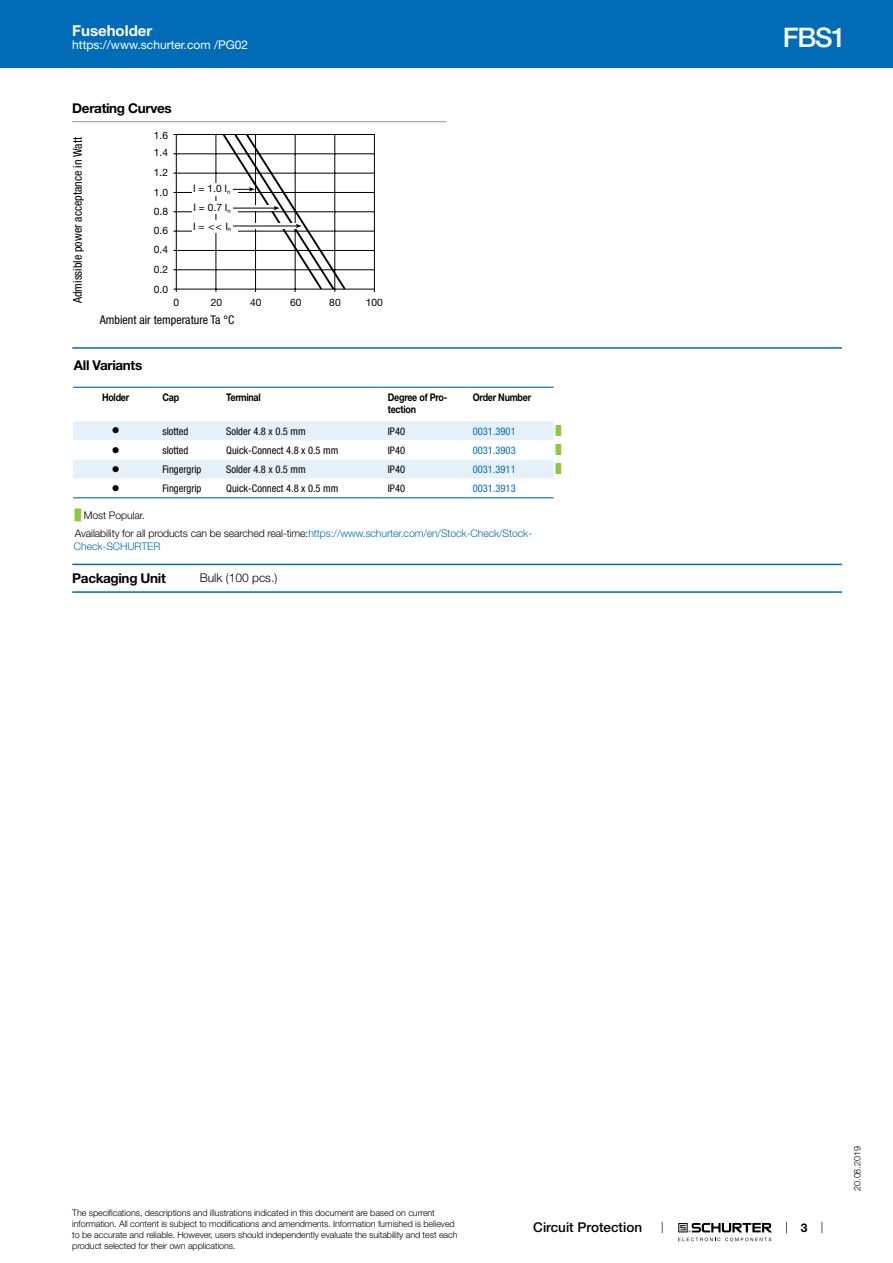
<style>
.page{position:relative;width:893px;height:1263px;background:#fff}
.page>*{position:absolute;margin:0;border:0;box-sizing:border-box;transform-origin:0 0}
.t1{font:500 27px "Helvetica Neue LT";color:#fff}
.t2{font:700 15px "Helvetica Neue LT";color:#fff}
.t3{font:700 13.5px "Helvetica Neue LT";letter-spacing:-.025em;color:#000}
.t4{font:500 13.5px "Helvetica Neue LT";color:#000}
.t5{font:condensed 12px "Helvetica Neue LT";color:#000}
.t6{font:12px "Helvetica Neue LT";color:#fff}
.t7{font:300 12px "Helvetica Neue LT";color:#000}
.t8{font:700 12px "Helvetica Neue LT";color:#000}
.t9{font:condensed 10.5px "Helvetica Neue LT";color:#000}
.t10{font:300 10.5px/18.5px "Helvetica Neue LT";letter-spacing:-.01em;color:#000}
.t11{font:700 10.5px/12.6px "Helvetica Neue LT";letter-spacing:-.025em;color:#000;scale:.85 1}
.t12{font:condensed 10.5px "Helvetica Neue LT";color:#006bb6}
.t13{font:300 10.5px "Helvetica Neue LT";letter-spacing:-.01em;color:#006bb6}
.t14{font:10.5px "Wingdings";color:#000}
.t15{font:10.2px/19.6px "Helvetica Neue LT";color:#000}
.t16{font:300 9px/10.8px "Helvetica Neue LT";letter-spacing:-.01em;color:#000}
.t17{font:9px "Arial Unicode MS";color:#8dc63f}
.s1{font-family:"Arial Unicode MS";font-weight:400;color:#8dc63f}
.s2{color:#006bb6}
</style>
<div class="page">
<svg style="left:678px;top:1223px;width:94px;height:18px"></svg>
<div style="left:0;top:0;width:893px;height:68px;background:#006bb6"></div>
<hr style="left:72px;top:121px;width:374px;height:1px;background:#939598">
<hr style="left:173px;top:134px;width:201px;height:1px;background:#000">
<hr style="left:173px;top:154px;width:201px;height:1px;background:#000">
<hr style="left:173px;top:173px;width:201px;height:1px;background:#000">
<hr style="left:173px;top:192px;width:201px;height:1px;background:#000">
<hr style="left:173px;top:212px;width:201px;height:1px;background:#000">
<hr style="left:173px;top:231px;width:201px;height:1px;background:#000">
<hr style="left:173px;top:250px;width:201px;height:1px;background:#000">
<hr style="left:173px;top:269px;width:201px;height:1px;background:#000">
<hr style="left:173px;top:289px;width:201px;height:1px;background:#000">
<hr style="left:176px;top:134px;width:1px;height:158px;background:#000">
<hr style="left:216px;top:134px;width:1px;height:158px;background:#000">
<hr style="left:374px;top:134px;width:1px;height:158px;background:#000">
<div style="left:192px;top:220px;width:46px;height:13px;background:#fff"></div>
<div style="left:192px;top:201px;width:46px;height:13px;background:#fff"></div>
<div style="left:192px;top:183px;width:46px;height:13px;background:#fff"></div>
<svg style="left:221px;top:135px;width:126px;height:157px"></svg>
<hr style="left:72px;top:347px;width:770px;height:2px;background:#006bb6">
<div style="left:73px;top:421px;width:481px;height:19px;background:#e6f0f8"></div>
<svg style="left:73px;top:460px;width:481px;height:39px"></svg>
<hr style="left:73px;top:387px;width:85px;height:1px;background:#006bb6">
<hr style="left:158px;top:387px;width:64px;height:1px;background:#006bb6">
<hr style="left:222px;top:387px;width:162px;height:1px;background:#006bb6">
<hr style="left:384px;top:387px;width:85px;height:1px;background:#006bb6">
<hr style="left:469px;top:387px;width:85px;height:1px;background:#006bb6">
<hr style="left:73px;top:497px;width:85px;height:1px;background:#006bb6">
<hr style="left:158px;top:497px;width:64px;height:1px;background:#006bb6">
<hr style="left:222px;top:497px;width:162px;height:1px;background:#006bb6">
<hr style="left:384px;top:497px;width:85px;height:1px;background:#006bb6">
<hr style="left:469px;top:497px;width:85px;height:1px;background:#006bb6">
<hr style="left:72px;top:564px;width:770px;height:1px;background:#006bb6">
<hr style="left:72px;top:591px;width:770px;height:2px;background:#006bb6">
<h2 class="t2" style="left:72px;top:21px;width:81px">Fuseholder</h2>
<h3 class="t6" style="left:72px;top:38px;width:178px">https://www.schurter.com /PG02</h3>
<h3 class="t3" style="left:72px;top:99px;width:101px">Derating Curves</h3>
<h3 class="t5" style="left:71px;top:303px;width:167px;rotate:-90deg">Admissible power acceptance in Watt</h3>
<p class="t15" style="left:154px;top:125px;width:16px">1.6</p>
<p class="t15" style="left:154px;top:143px;width:16px">1.4</p>
<p class="t15" style="left:154px;top:162px;width:16px">1.2<br>1.0</p>
<p class="t15" style="left:193px;top:178px;width:39px">I = 1.0 I<sub>n</sub></p>
<p class="t15" style="left:193px;top:197px;width:39px">I = 0.7 I<sub>n</sub></p>
<p class="t15" style="left:154px;top:202px;width:16px">0.8</p>
<p class="t15" style="left:193px;top:216px;width:40px">I = &lt;&lt; I<sub>n</sub></p>
<p class="t15" style="left:154px;top:221px;width:16px;line-height:18.8px">0.6<br>0.4</p>
<p class="t15" style="left:154px;top:260px;width:16px">0.2<br>0.0</p>
<p class="t15" style="left:173px;top:292px;width:7px">0</p>
<p class="t15" style="left:211px;top:292px;width:13px">20</p>
<p class="t15" style="left:250px;top:292px;width:13px">40</p>
<p class="t15" style="left:290px;top:292px;width:13px">60</p>
<p class="t15" style="left:329px;top:292px;width:13px">80</p>
<p class="t15" style="left:366px;top:292px;width:19px">100</p>
<h3 class="t5" style="left:100px;top:313px;width:136px">Ambient air temperature Ta °C</h3>
<h3 class="t3" style="left:74px;top:357px;width:70px">All Variants</h3>
<p class="t11" style="left:102px;top:390px;width:34px">Holder</p>
<p class="t11" style="left:162px;top:390px;width:21px">Cap</p>
<p class="t11" style="left:226px;top:390px;width:42px">Terminal</p>
<p class="t11" style="left:388px;top:390px;width:72px">Degree of Pro&shy;tection</p>
<p class="t11" style="left:473px;top:390px;width:70px">Order Number</p>
<p class="t14" style="left:112px;top:425px;width:9px">●</p>
<p class="t9" style="left:162px;top:425px;width:28px">slotted</p>
<p class="t9" style="left:226px;top:425px;width:81px">Solder 4.8 x 0.5 mm</p>
<p class="t9" style="left:388px;top:425px;width:19px">IP40</p>
<p class="t12" style="left:473px;top:425px;width:44px">0031.3901</p>
<p class="t17" style="left:556px;top:424px;width:7px">█</p>
<p class="t14" style="left:112px;top:444px;width:9px">●</p>
<p class="t9" style="left:162px;top:444px;width:28px">slotted</p>
<p class="t9" style="left:226px;top:444px;width:114px">Quick-Connect 4.8 x 0.5 mm</p>
<p class="t9" style="left:388px;top:444px;width:19px">IP40</p>
<p class="t12" style="left:473px;top:444px;width:44px">0031.3903</p>
<p class="t17" style="left:556px;top:443px;width:7px">█</p>
<p class="t14" style="left:112px;top:463px;width:9px">●</p>
<p class="t9" style="left:162px;top:463px;width:41px">Fingergrip</p>
<p class="t9" style="left:226px;top:463px;width:81px">Solder 4.8 x 0.5 mm</p>
<p class="t9" style="left:388px;top:463px;width:19px">IP40</p>
<p class="t12" style="left:473px;top:463px;width:44px">0031.3911</p>
<p class="t17" style="left:556px;top:463px;width:7px">█</p>
<p class="t14" style="left:112px;top:482px;width:9px">●</p>
<p class="t9" style="left:162px;top:482px;width:41px">Fingergrip</p>
<p class="t9" style="left:226px;top:482px;width:114px">Quick-Connect 4.8 x 0.5 mm</p>
<p class="t9" style="left:388px;top:482px;width:19px">IP40</p>
<p class="t12" style="left:473px;top:482px;width:44px">0031.3913</p>
<p class="t10" style="left:75px;top:506px;width:459px"><span class="s1">█</span> Most Popular.<br>Availability for all products can be searched real-time:<span class="s2">https://www.schurter.com/en/Stock-Check/Stock-</span></p>
<p class="t13" style="left:74px;top:540px;width:88px">Check-SCHURTER</p>
<h3 class="t3" style="left:72px;top:570px;width:95px">Packaging Unit</h3>
<h3 class="t7" style="left:200px;top:570px;width:79px">Bulk (100 pcs.)</h3>
<h1 class="t1" style="left:783px;top:21px;width:65px">FBS1</h1>
<p class="t16" style="left:72px;top:1207px;width:387px">The specifications, descriptions and illustrations indicated in this document are based on current information. All content is subject to modifications and amendments. Information furnished is believed to be accurate and reliable. However, users should independently evaluate the suitability and test each product selected for their own applications.</p>
<h3 class="t4" style="left:533px;top:1219px;width:110px">Circuit Protection</h3>
<h3 class="t8" style="left:801px;top:1220px;width:8px">3</h3>
<p class="t16" style="left:852px;top:1191px;width:46px;rotate:-90deg">20.08.2019</p>
</div>
